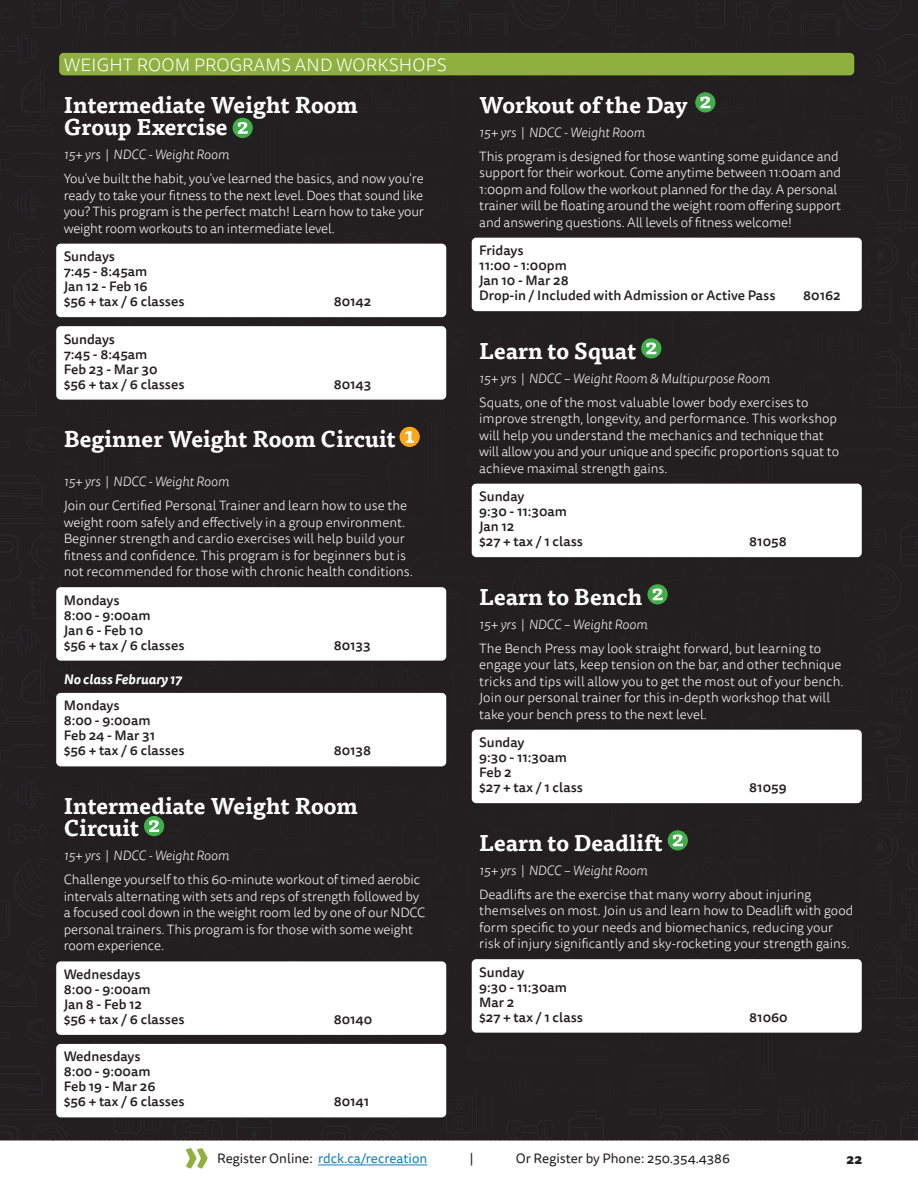
<style>
.page{position:relative;width:918px;height:1188px;background:#fff}
.page>*{position:absolute;margin:0;border:0;box-sizing:border-box;transform-origin:0 0}
.LG_Program_Title{font:700 22.5px/22.5px "Tisa Pro";color:#fff}
.LG_Section_Adult{font:300 18px "Tisa Sans Pro";letter-spacing:.01em;color:#fff}
.LG_Program_Description{font:300 13.5px/16.5px "Tisa Sans Pro";color:#fff}
.Details_White{font:500 13.5px/15px "Tisa Sans Pro";color:#231f20}
.LG_age_location_instructor{font:italic 300 13.5px "Tisa Sans Pro";color:#fff}
.t1{font:13.5px "Tisa Sans Pro";color:#167fbc}
.t2{font:13.5px "Tisa Sans Pro";color:#231f20}
.LG_Program_Title-2{font:italic 300 13.5px "Tisa Sans Pro";color:#fff}
.no_class{font:italic 700 13.5px "Tisa Sans Pro";color:#fff}
.t3{font:800 13.5px "Tisa Sans Pro";color:#231f20}
.s1{color:#231f20}
</style>
<div class="page">
<hr style="left:318px;top:1164px;width:109px;height:1px;background:#167fbc">
<svg style="left:186px;top:1148px;width:22px;height:21px"></svg>
<div style="left:0;top:0;width:918px;height:1140px;background:#231f20"></div>
<div style="left:59px;top:53px;width:795px;height:22px;background:#8fb03e;border-radius:4px"></div>
<div style="left:56px;top:244px;width:390px;height:73px;background:#fff;border-radius:4px"></div>
<div style="left:56px;top:326px;width:390px;height:74px;background:#fff;border-radius:4px"></div>
<div style="left:56px;top:587px;width:390px;height:74px;background:#fff;border-radius:4px"></div>
<div style="left:56px;top:693px;width:390px;height:73px;background:#fff;border-radius:4px"></div>
<div style="left:56px;top:961px;width:390px;height:74px;background:#fff;border-radius:4px"></div>
<div style="left:56px;top:1044px;width:390px;height:73px;background:#fff;border-radius:4px"></div>
<div style="left:233px;top:118px;width:20px;height:20px;background:#40ae49;border-radius:50%"></div>
<svg style="left:238px;top:122px;width:10px;height:12px"></svg>
<div style="left:400px;top:427px;width:20px;height:20px;background:#f9a71b;border-radius:50%"></div>
<svg style="left:405px;top:431px;width:9px;height:12px"></svg>
<div style="left:144px;top:816px;width:20px;height:20px;background:#40ae49;border-radius:50%"></div>
<svg style="left:149px;top:820px;width:10px;height:12px"></svg>
<div style="left:472px;top:238px;width:390px;height:73px;background:#fff;border-radius:4px"></div>
<div style="left:472px;top:484px;width:390px;height:73px;background:#fff;border-radius:4px"></div>
<div style="left:472px;top:730px;width:390px;height:73px;background:#fff;border-radius:4px"></div>
<div style="left:472px;top:959px;width:390px;height:74px;background:#fff;border-radius:4px"></div>
<svg style="left:695px;top:92px;width:21px;height:20px"></svg>
<svg style="left:700px;top:96px;width:10px;height:12px"></svg>
<svg style="left:641px;top:338px;width:20px;height:20px"></svg>
<svg style="left:646px;top:342px;width:10px;height:12px"></svg>
<svg style="left:647px;top:584px;width:21px;height:20px"></svg>
<svg style="left:653px;top:588px;width:10px;height:12px"></svg>
<div style="left:668px;top:830px;width:20px;height:20px;background:#40ae49;border-radius:50%"></div>
<svg style="left:673px;top:834px;width:10px;height:12px"></svg>
<p class="LG_Section_Adult" style="left:64px;top:53px;width:384px">WEIGHT ROOM PROGRAMS AND WORKSHOPS</p>
<p class="LG_Program_Title" style="left:64px;top:92px;width:296px">Intermediate Weight Room<br>Group Exercise</p>
<p class="LG_age_location_instructor" style="left:64px;top:146px;width:167px">15+ yrs | NDCC - Weight Room</p>
<p class="LG_Program_Description" style="left:64px;top:171px;width:362px;text-align:justify">You've built the habit, you've learned the basics, and now you're ready to take your fitness to the next level. Does that sound like you? This program is the perfect match! Learn how to take your weight room workouts to an intermediate level.</p>
<p class="Details_White" style="left:64px;top:249px;width:122px">Sundays<br>7:45 - 8:45am<br>Jan 12 - Feb 16<br>$56 + tax / 6 classes</p>
<p class="Details_White" style="left:334px;top:294px;width:39px">80142</p>
<p class="Details_White" style="left:64px;top:332px;width:122px">Sundays<br>7:45 - 8:45am<br>Feb 23 - Mar 30<br>$56 + tax / 6 classes</p>
<p class="Details_White" style="left:334px;top:377px;width:39px">80143</p>
<p class="LG_Program_Title" style="left:64px;top:427px;width:334px">Beginner Weight Room Circuit</p>
<p class="LG_Program_Title-2" style="left:64px;top:473px;width:167px">15+ yrs | NDCC - Weight Room</p>
<p class="LG_Program_Description" style="left:64px;top:498px;width:351px">Join our Certified Personal Trainer and learn how to use the weight room safely and effectively in a group environment.<br>Beginner strength and cardio exercises will help build your fitness and confidence. This program is for beginners but is not recommended for those with chronic health conditions.</p>
<p class="Details_White" style="left:64px;top:593px;width:122px">Mondays<br>8:00 - 9:00am<br>Jan 6 - Feb 10<br>$56 + tax / 6 classes</p>
<p class="Details_White" style="left:334px;top:638px;width:38px">80133</p>
<p class="no_class" style="left:64px;top:669px;width:120px">No class February 17</p>
<p class="Details_White" style="left:64px;top:698px;width:122px">Mondays<br>8:00 - 9:00am<br>Feb 24 - Mar 31<br>$56 + tax / 6 classes</p>
<p class="Details_White" style="left:334px;top:743px;width:39px">80138</p>
<p class="LG_Program_Title" style="left:64px;top:793px;width:296px">Intermediate Weight Room<br>Circuit</p>
<p class="LG_age_location_instructor" style="left:64px;top:847px;width:167px">15+ yrs | NDCC - Weight Room</p>
<p class="LG_Program_Description" style="left:64px;top:872px;width:363px">Challenge yourself to this 60-minute workout of timed aerobic intervals alternating with sets and reps of strength followed by a focused cool down in the weight room led by one of our NDCC personal trainers. This program is for those with some weight room experience.</p>
<p class="Details_White" style="left:64px;top:967px;width:122px">Wednesdays<br>8:00 - 9:00am<br>Jan 8 - Feb 12<br>$56 + tax / 6 classes</p>
<p class="Details_White" style="left:334px;top:1012px;width:40px">80140</p>
<p class="Details_White" style="left:64px;top:1049px;width:122px">Wednesdays<br>8:00 - 9:00am<br>Feb 19 - Mar 26<br>$56 + tax / 6 classes</p>
<p class="Details_White" style="left:334px;top:1094px;width:37px">80141</p>
<p class="LG_Program_Title" style="left:479px;top:92px;width:210px">Workout of the Day</p>
<p class="LG_age_location_instructor" style="left:479px;top:123px;width:167px">15+ yrs | NDCC - Weight Room</p>
<p class="LG_Program_Description" style="left:479px;top:148px;width:363px">This program is designed for those wanting some guidance and support for their workout. Come anytime between 11:00am and 1:00pm and follow the workout planned for the day. A personal trainer will be floating around the weight room offering support and answering questions. All levels of fitness welcome!</p>
<p class="Details_White" style="left:479px;top:243px;width:298px">Fridays<br>11:00 - 1:00pm<br>Jan 10 - Mar 28<br>Drop-in / Included with Admission or Active Pass</p>
<p class="Details_White" style="left:803px;top:288px;width:39px">80162</p>
<p class="LG_Program_Title" style="left:479px;top:338px;width:159px">Learn to Squat</p>
<p class="LG_age_location_instructor" style="left:479px;top:369px;width:292px">15+ yrs | NDCC – Weight Room &amp; Multipurpose Room</p>
<p class="LG_Program_Description" style="left:479px;top:394px;width:361px">Squats, one of the most valuable lower body exercises to improve strength, longevity, and performance. This workshop will help you understand the mechanics and technique that will allow you and your unique and specific proportions squat to achieve maximal strength gains.</p>
<p class="Details_White" style="left:479px;top:489px;width:105px">Sunday<br>9:30 - 11:30am<br>Jan 12<br>$27 + tax / 1 class</p>
<p class="Details_White" style="left:749px;top:534px;width:39px">81058</p>
<p class="LG_Program_Title" style="left:479px;top:584px;width:165px">Learn to Bench</p>
<p class="LG_age_location_instructor" style="left:479px;top:615px;width:170px">15+ yrs | NDCC – Weight Room</p>
<p class="LG_Program_Description" style="left:479px;top:640px;width:366px">The Bench Press may look straight forward, but learning to engage your lats, keep tension on the bar, and other technique tricks and tips will allow you to get the most out of your bench.<br>Join our personal trainer for this in-depth workshop that will take your bench press to the next level.</p>
<p class="Details_White" style="left:479px;top:735px;width:105px">Sunday<br>9:30 - 11:30am<br>Feb 2<br>$27 + tax / 1 class</p>
<p class="Details_White" style="left:749px;top:780px;width:39px">81059</p>
<p class="LG_Program_Title" style="left:479px;top:830px;width:185px">Learn to Deadlift</p>
<p class="LG_age_location_instructor" style="left:479px;top:861px;width:170px">15+ yrs | NDCC – Weight Room</p>
<p class="LG_Program_Description" style="left:479px;top:886px;width:376px">Deadlifts are the exercise that many worry about injuring themselves on most. Join us and learn how to Deadlift with good form specific to your needs and biomechanics, reducing your risk of injury significantly and sky-rocketing your strength gains.</p>
<p class="Details_White" style="left:479px;top:965px;width:105px">Sunday<br>9:30 - 11:30am<br>Mar 2<br>$27 + tax / 1 class</p>
<p class="Details_White" style="left:749px;top:1010px;width:40px">81060</p>
<p class="t1" style="left:217px;top:1149px;width:212px"><span class="s1">Register Online:</span> rdck.ca/recreation</p>
<p class="t2" style="left:470px;top:1149px;width:5px">|</p>
<p class="t2" style="left:516px;top:1149px;width:216px">Or Register by Phone: 250.354.4386</p>
<p class="t3" style="left:847px;top:1149px;width:17px">22</p>
</div>
